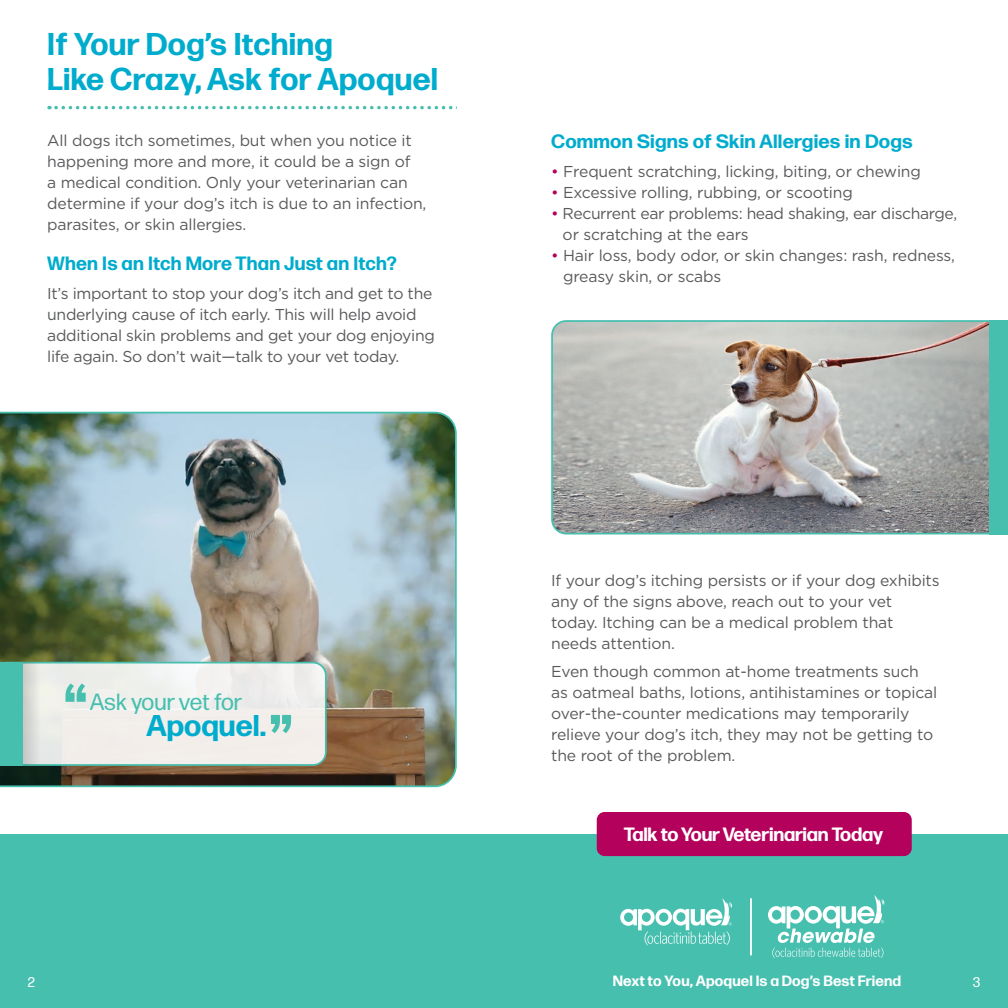
<style>
.page{position:relative;width:1008px;height:1008px;background:#fff}
.page>*{position:absolute;margin:0;border:0;box-sizing:border-box;transform-origin:0 0}
.t1{font:700 31.5px/35px "Forma DJR Text";letter-spacing:.01em;color:#00accd}
.t2{font:700 29.93px "Forma DJR Text";color:#00accd}
.t3{font:23.45px "Forma DJR Text";letter-spacing:-.015em;color:#47bfaf}
.t4{font:700 19.25px "Forma DJR Text";letter-spacing:.01em;color:#00accd}
.t5{font:700 19.25px "Forma DJR Text";letter-spacing:-.01em;color:#fff}
.t6{font:15.75px/21px "Gotham";letter-spacing:-.01em;color:#58595b}
.t7{font:700 14.88px "Forma DJR Text";letter-spacing:.01em;color:#fff}
.t8{font:14px "Forma DJR Text";color:#fff}
.s1{color:#b4015c}
</style>
<div class="page">
<svg style="left:551px;top:320px;width:439px;height:215px;background:#acadaa"></svg>
<div style="left:990px;top:320px;width:18px;height:215px;background:#47bfaf"></div>
<div style="left:504px;top:835px;width:504px;height:173px;background:#47bfaf"></div>
<img style="left:0;top:411px;width:457px;height:377px">
<div style="left:0;top:835px;width:504px;height:173px;background:#47bfaf"></div>
<hr style="left:750px;top:898px;width:2px;height:57px;background:#fff">
<div style="left:0;top:662px;width:22px;height:103px;background:#47bfaf"></div>
<div style="left:597px;top:812px;width:315px;height:44px;background:#b4015c;border-radius:8px"></div>
<svg style="left:4px;top:661px;width:324px;height:106px"></svg>
<svg style="left:56px;top:106px;width:401px;height:3px"></svg>
<svg style="left:620px;top:898px;width:112px;height:47px"></svg>
<svg style="left:768px;top:895px;width:117px;height:63px"></svg>
<h1 class="t1" style="left:47px;top:26px;width:392px">If Your Dog’s Itching<br>Like Crazy, Ask for Apoquel</h1>
<p class="t6" style="left:47px;top:130px;width:381px">All dogs itch sometimes, but when you notice it happening more and more, it could be a sign of<br>a medical condition. Only your veterinarian can determine if your dog’s itch is due to an infection, parasites, or skin allergies.</p>
<p class="t4" style="left:47px;top:251px;width:351px">When Is an Itch More Than Just an Itch?</p>
<p class="t6" style="left:47px;top:282px;width:389px">It’s important to stop your dog’s itch and get to the underlying cause of itch early. This will help avoid additional skin problems and get your dog enjoying life again. So don’t wait—talk to your vet today.</p>
<p class="t4" style="left:551px;top:129px;width:363px">Common Signs of Skin Allergies in Dogs</p>
<p class="t6" style="left:551px;top:161px;width:371px"><span class="s1">•</span> Frequent scratching, licking, biting, or chewing</p>
<p class="t6" style="left:551px;top:182px;width:303px"><span class="s1">•</span> Excessive rolling, rubbing, or scooting</p>
<p class="t6" style="left:563px;top:203px;width:396px;text-indent:-11px"><span class="s1">•</span> Recurrent ear problems: head shaking, ear discharge, or scratching at the ears</p>
<p class="t6" style="left:563px;top:245px;width:394px;text-indent:-12px"><span class="s1">•</span> Hair loss, body odor, or skin changes: rash, redness, greasy skin, or scabs</p>
<h3 class="t3" style="left:90px;top:687px;width:154px">Ask your vet for</h3>
<h2 class="t2" style="left:146px;top:706px;width:121px">Apoquel.</h2>
<p class="t6" style="left:551px;top:569px;width:390px">If your dog’s itching persists or if your dog exhibits any of the signs above, reach out to your vet today. Itching can be a medical problem that needs attention.</p>
<p class="t6" style="left:551px;top:661px;width:388px">Even though common at-home treatments such as oatmeal baths, lotions, antihistamines or topical over-the-counter medications may temporarily relieve your dog’s itch, they may not be getting to the root of the problem.</p>
<p class="t5" style="left:624px;top:822px;width:261px">Talk to Your Veterinarian Today</p>
<p class="t8" style="left:28px;top:973px;width:9px">2</p>
<p class="t7" style="left:613px;top:971px;width:290px">Next to You, Apoquel Is a Dog’s Best Friend</p>
<p class="t8" style="left:973px;top:973px;width:9px">3</p>
</div>
